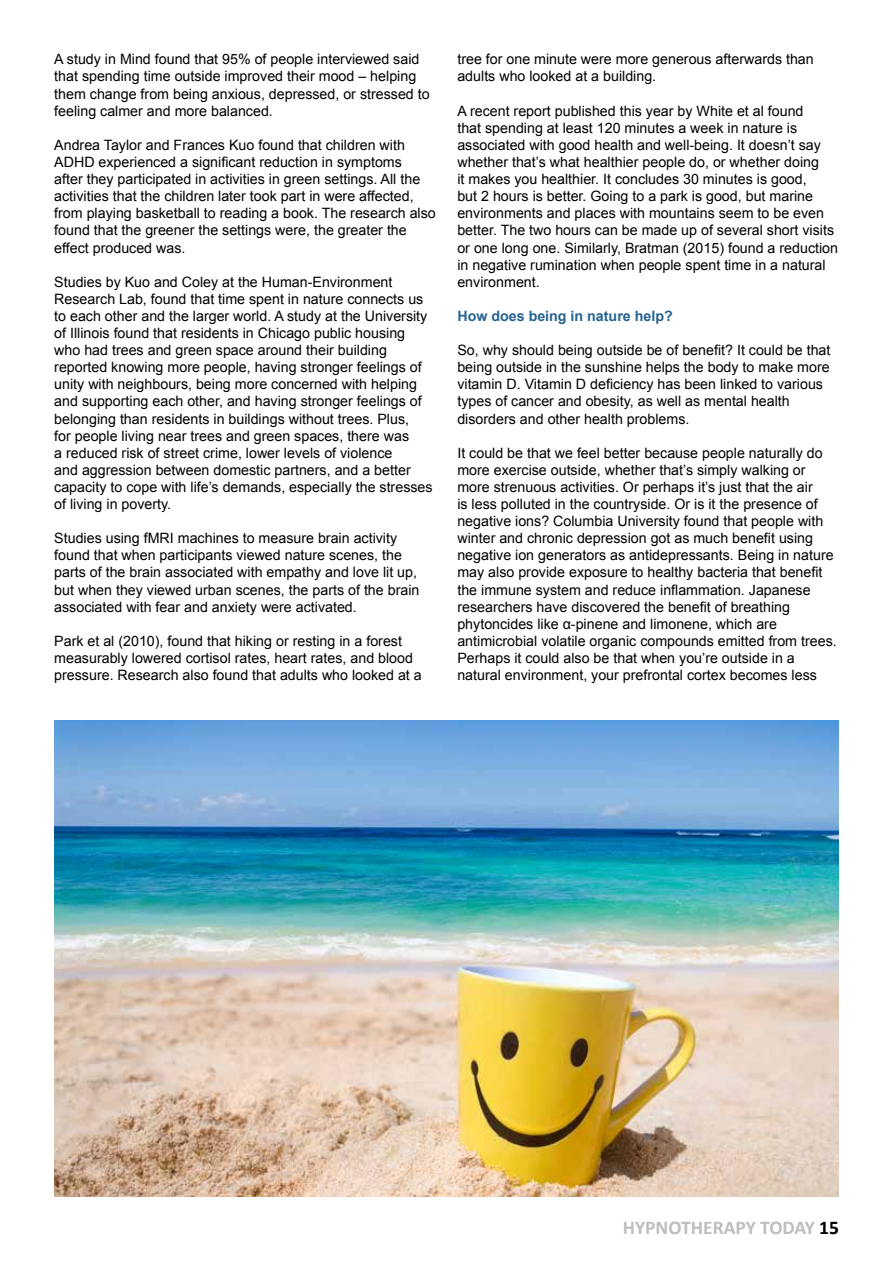
<style>
.page{position:relative;width:893px;height:1263px;background:#fff}
.page>*{position:absolute;margin:0;border:0;box-sizing:border-box;transform-origin:0 0}
.t1{font:700 19.5px "Calibri";color:#bcbec0}
.t2{font:14.25px/17.1px "Arial";color:#000}
.t3{font:700 14.25px "Arial";color:#266390}
.s1{color:#000}
</style>
<div class="page">
<img style="left:54px;top:720px;width:785px;height:477px">
<p class="t2" style="left:54px;top:51px;width:377px">A study in Mind found that 95% of people interviewed said that spending time outside improved their mood – helping them change from being anxious, depressed, or stressed to feeling calmer and more balanced.</p>
<p class="t2" style="left:54px;top:136px;width:383px">Andrea Taylor and Frances Kuo found that children with ADHD experienced a significant reduction in symptoms<br>after they participated in activities in green settings. All the activities that the children later took part in were affected, from playing basketball to reading a book. The research also found that the greener the settings were, the greater the effect produced was.</p>
<p class="t2" style="left:54px;top:273px;width:380px">Studies by Kuo and Coley at the Human-Environment Research Lab, found that time spent in nature connects us to each other and the larger world. A study at the University of Illinois found that residents in Chicago public housing who had trees and green space around their building reported knowing more people, having stronger feelings of unity with neighbours, being more concerned with helping and supporting each other, and having stronger feelings of belonging than residents in buildings without trees. Plus,<br>for people living near trees and green spaces, there was<br>a reduced risk of street crime, lower levels of violence<br>and aggression between domestic partners, and a better capacity to cope with life’s demands, especially the stresses of living in poverty.</p>
<p class="t2" style="left:54px;top:530px;width:367px">Studies using fMRI machines to measure brain activity found that when participants viewed nature scenes, the parts of the brain associated with empathy and love lit up, but when they viewed urban scenes, the parts of the brain associated with fear and anxiety were activated.</p>
<p class="t2" style="left:54px;top:632px;width:369px">Park et al (2010), found that hiking or resting in a forest measurably lowered cortisol rates, heart rates, and blood pressure. Research also found that adults who looked at a</p>
<p class="t2" style="left:457px;top:51px;width:358px">tree for one minute were more generous afterwards than adults who looked at a building.</p>
<p class="t2" style="left:457px;top:102px;width:382px">A recent report published this year by White et al found<br>that spending at least 120 minutes a week in nature is associated with good health and well-being. It doesn’t say whether that’s what healthier people do, or whether doing<br>it makes you healthier. It concludes 30 minutes is good,<br>but 2 hours is better. Going to a park is good, but marine environments and places with mountains seem to be even better. The two hours can be made up of several short visits or one long one. Similarly, Bratman (2015) found a reduction in negative rumination when people spent time in a natural environment.</p>
<p class="t3" style="left:457px;top:306px;width:217px">How does being in nature help?</p>
<p class="t2" style="left:457px;top:342px;width:375px">So, why should being outside be of benefit? It could be that being outside in the sunshine helps the body to make more vitamin D. Vitamin D deficiency has been linked to various types of cancer and obesity, as well as mental health disorders and other health problems.</p>
<p class="t2" style="left:457px;top:444px;width:381px">It could be that we feel better because people naturally do more exercise outside, whether that’s simply walking or more strenuous activities. Or perhaps it’s just that the air<br>is less polluted in the countryside. Or is it the presence of negative ions? Columbia University found that people with winter and chronic depression got as much benefit using negative ion generators as antidepressants. Being in nature may also provide exposure to healthy bacteria that benefit the immune system and reduce inflammation. Japanese researchers have discovered the benefit of breathing phytoncides like α-pinene and limonene, which are antimicrobial volatile organic compounds emitted from trees.<br>Perhaps it could also be that when you’re outside in a natural environment, your prefrontal cortex becomes less</p>
<h1 class="t1" style="left:623px;top:1215px;width:218px">HYPNOTHERAPY TODAY <span class="s1">15</span></h1>
</div>
